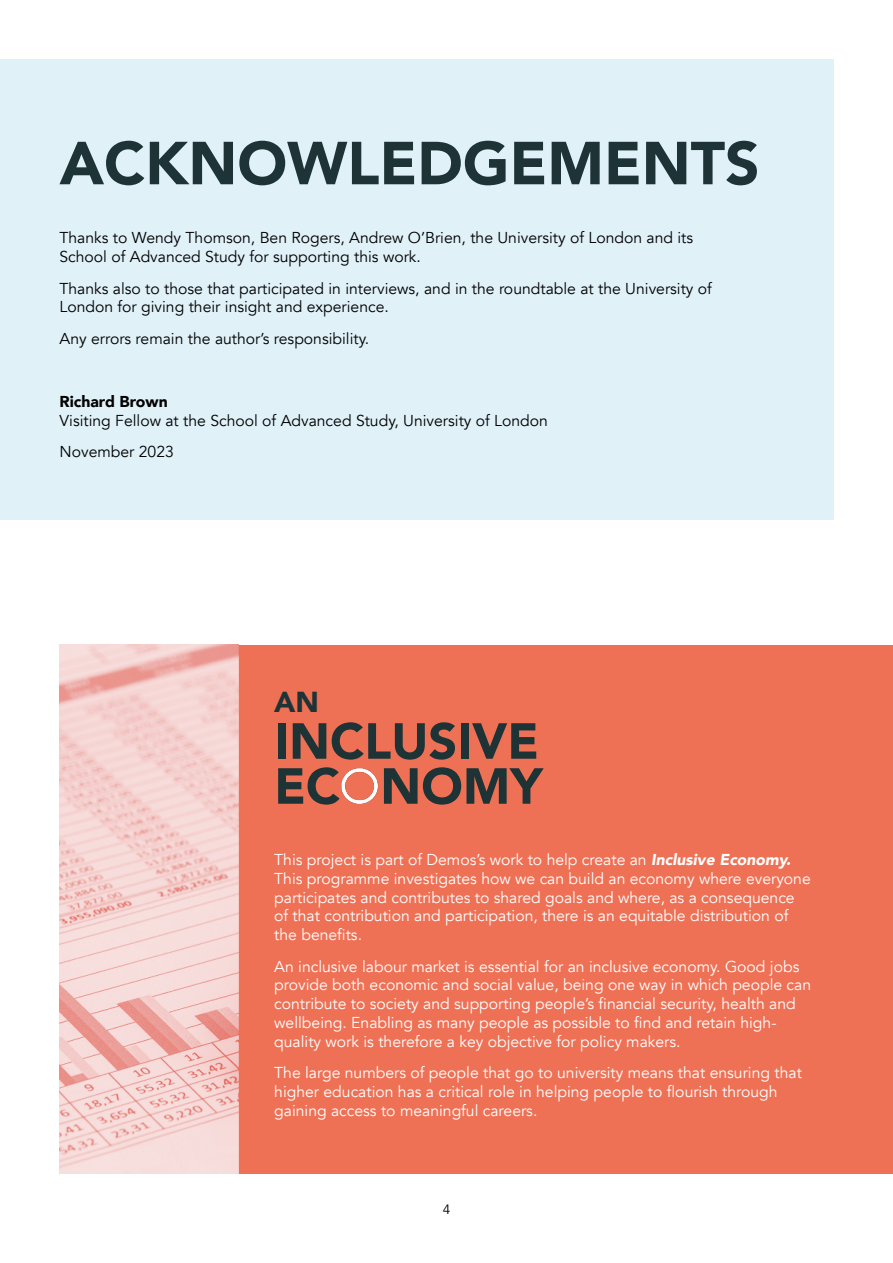
<style>
.page{position:relative;width:893px;height:1263px;background:#fff}
.page>*{position:absolute;margin:0;border:0;box-sizing:border-box;transform-origin:0 0}
.t1{font:900 60px "Avenir";color:#1d3336}
.t2{font:900 50.1px/45px "Avenir";color:#1d3336}
.t3{font:900 28.8px "Avenir";color:#1d3336}
.t4{font:15.75px/18.8px "Avenir";color:#fff}
.t5{font:15.75px/18.8px "Avenir";color:#000}
.t6{font:900 15.75px "Avenir";color:#000}
.t7{font:13.5px "Avenir";color:#000}
.s1{font-weight:900;font-style:italic}
</style>
<div class="page">
<div style="left:0;top:60px;width:833px;height:460px;background:#e0f1f8"></div>
<div style="left:238px;top:645px;width:655px;height:529px;background:#ee7155"></div>
<img style="left:60px;top:645px;width:178px;height:529px">
<img style="left:341px;top:768px;width:37px;height:36px">
<h1 class="t1" style="left:60px;top:112px;width:701px">ACKNOWLEDGEMENTS</h1>
<p class="t5" style="left:60px;top:229px;width:635px">Thanks to Wendy Thomson, Ben Rogers, Andrew O’Brien, the University of London and its<br>School of Advanced Study for supporting this work.</p>
<p class="t5" style="left:60px;top:279px;width:654px">Thanks also to those that participated in interviews, and in the roundtable at the University of<br>London for giving their insight and experience.</p>
<p class="t5" style="left:60px;top:329px;width:311px">Any errors remain the author’s responsibility.</p>
<p class="t6" style="left:60px;top:388px;width:110px">Richard Brown</p>
<p class="t5" style="left:60px;top:405px;width:490px;line-height:31.5px">Visiting Fellow at the School of Advanced Study, University of London<br>November 2023</p>
<h3 class="t3" style="left:274px;top:678px;width:46px">AN</h3>
<h2 class="t2" style="left:274px;top:717px;width:270px">INCLUSIVE<br>EC NOMY</h2>
<p class="t4" style="left:274px;top:850px;width:538px">This project is part of Demos’s work to help create an <span class="s1">Inclusive Economy.<br></span>This programme investigates how we can build an economy where everyone participates and contributes to shared goals and where, as a consequence of that contribution and participation, there is an equitable distribution of the benefits.</p>
<p class="t4" style="left:274px;top:957px;width:538px">An inclusive labour market is essential for an inclusive economy. Good jobs provide both economic and social value, being one way in which people can contribute to society and supporting people’s financial security, health and wellbeing. Enabling as many people as possible to find and retain high&shy;quality work is therefore a key objective for policy makers.</p>
<p class="t4" style="left:274px;top:1063px;width:529px">The large numbers of people that go to university means that ensuring that higher education has a critical role in helping people to flourish through gaining access to meaningful careers.</p>
<p class="t7" style="left:443px;top:1201px;width:9px">4</p>
</div>
